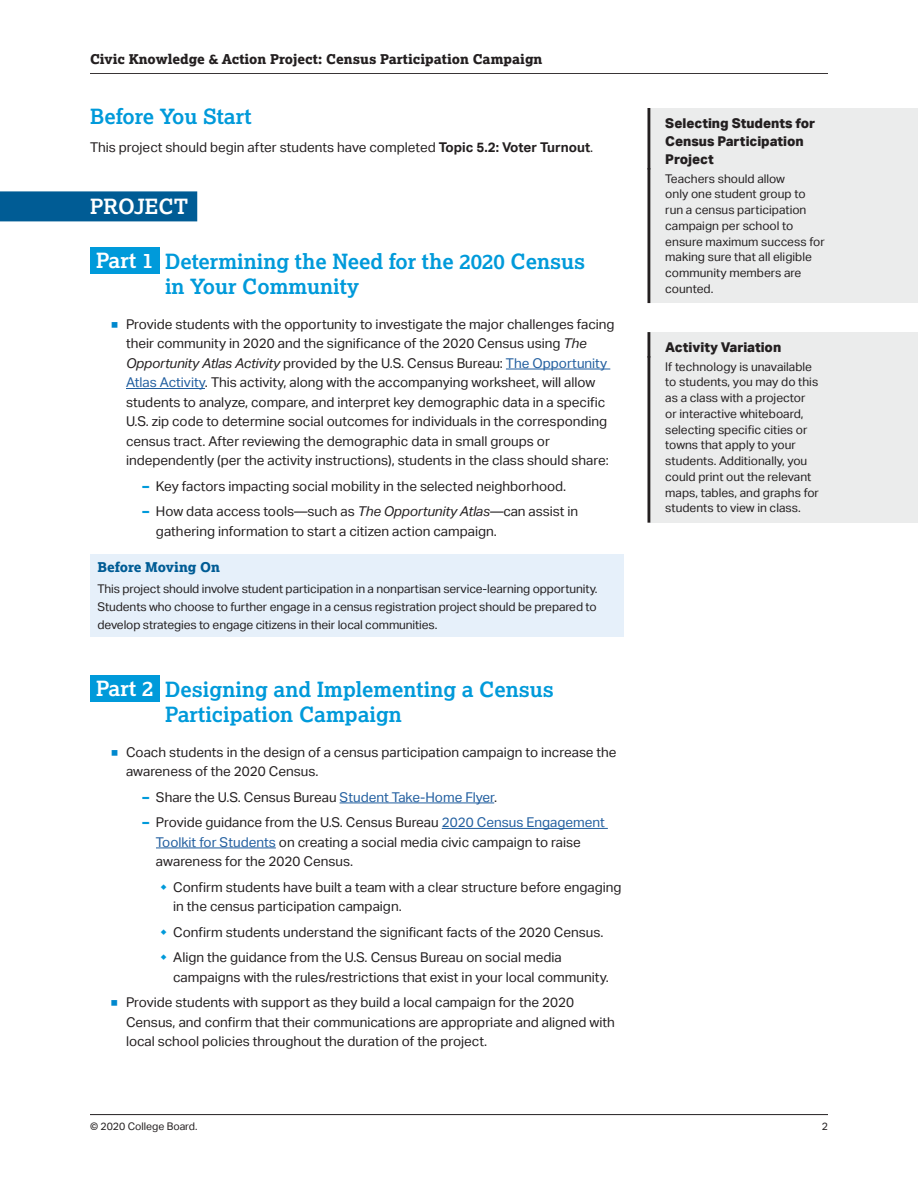
<style>
.page{position:relative;width:918px;height:1188px;background:#fff}
.page>*{position:absolute;margin:0;border:0;box-sizing:border-box;transform-origin:0 0}
.t1{font:700 21px/25.5px "Lexia";color:#009ada}
.t2{font:700 21px "Lexia";color:#fff}
.t3{font:13.5px/19.5px "Aktiv Grotesk";color:#231f20}
.t4{font:800 13.5px/18px "Aktiv Grotesk";color:#231f20}
.t5{font:800 13.5px "Lexia";color:#231f20}
.t6{font:800 13.5px "Lexia";color:#005c95}
.t7{font:12px/15.8px "Aktiv Grotesk";color:#231f20}
.t8{font:10.5px "Aktiv Grotesk";color:#231f20}
.s1{font-weight:700}
.s2{color:#fff}
.s3{font-size:12px;color:#0088ce}
.s4{font-style:italic}
.s5{color:#215e9f}
.s6{font-weight:800;color:#009ada}
</style>
<div class="page">
<div style="left:650px;top:108px;width:268px;height:195px;background:#ebecec"></div>
<div style="left:650px;top:332px;width:268px;height:191px;background:#ebecec"></div>
<div style="left:90px;top:554px;width:533px;height:82px;background:#e6f0fa"></div>
<hr style="left:647px;top:332px;width:3px;height:26px;background:#231f20">
<hr style="left:647px;top:356px;width:3px;height:167px;background:#231f20">
<hr style="left:647px;top:108px;width:3px;height:61px;background:#231f20">
<hr style="left:647px;top:168px;width:3px;height:135px;background:#231f20">
<hr style="left:90px;top:1114px;width:738px;height:1px;background:#231f20">
<hr style="left:506px;top:369px;width:104px;height:1px;background:#215e9f">
<hr style="left:126px;top:388px;width:79px;height:1px;background:#215e9f">
<hr style="left:340px;top:802px;width:154px;height:1px;background:#215e9f">
<hr style="left:442px;top:828px;width:166px;height:1px;background:#215e9f">
<hr style="left:156px;top:847px;width:120px;height:1px;background:#215e9f">
<hr style="left:90px;top:73px;width:738px;height:1px;background:#231f20">
<div style="left:0;top:191px;width:197px;height:30px;background:#005c95"></div>
<div style="left:90px;top:247px;width:69px;height:27px;background:#009ada"></div>
<div style="left:90px;top:675px;width:69px;height:27px;background:#009ada"></div>
<p class="t5" style="left:90px;top:51px;width:454px">Civic Knowledge &amp; Action Project: Census Participation Campaign</p>
<h2 class="t1" style="left:90px;top:103px;width:163px">Before You Start</h2>
<p class="t3" style="left:90px;top:138px;width:505px">This project should begin after students have completed <span class="s1">Topic 5.2: Voter Turnout</span>.</p>
<h2 class="t2" style="left:90px;top:193px;width:100px">PROJECT</h2>
<h3 class="t1" style="left:165px;top:248px;width:422px;text-indent:-69px"><span class="s2">Part 1</span> Determining the Need for the 2020 Census in Your Community</h3>
<p class="t3" style="left:126px;top:314px;width:490px;text-indent:-15px"><span class="s3">■</span> Provide students with the opportunity to investigate the major challenges facing their community in 2020 and the significance of the 2020 Census using <span class="s4">The Opportunity Atlas Activity</span> provided by the U.S. Census Bureau: <span class="s5">The Opportunity Atlas Activity</span>. This activity, along with the accompanying worksheet, will allow students to analyze, compare, and interpret key demographic data in a specific U.S. zip code to determine social outcomes for individuals in the corresponding census tract. After reviewing the demographic data in small groups or independently (per the activity instructions), students in the class should share:</p>
<p class="t3" style="left:142px;top:476px;width:425px"><span class="s6">–</span> Key factors impacting social mobility in the selected neighborhood.</p>
<p class="t3" style="left:156px;top:502px;width:424px;text-indent:-14px"><span class="s6">–</span> How data access tools—such as <span class="s4">The Opportunity Atlas</span>—can assist in gathering information to start a citizen action campaign.</p>
<h4 class="t6" style="left:98px;top:558px;width:124px">Before Moving On</h4>
<p class="t7" style="left:98px;top:580px;width:502px;line-height:18px;text-align:justify">This project should involve student participation in a nonpartisan service-learning opportunity.<br>Students who choose to further engage in a census registration project should be prepared to develop strategies to engage citizens in their local communities.</p>
<h3 class="t1" style="left:165px;top:676px;width:390px;text-indent:-69px"><span class="s2">Part 2</span> Designing and Implementing a Census<br>Participation Campaign</h3>
<p class="t3" style="left:126px;top:742px;width:492px;text-indent:-15px"><span class="s3">■</span> Coach students in the design of a census participation campaign to increase the awareness of the 2020 Census.</p>
<p class="t3" style="left:142px;top:787px;width:356px"><span class="s6">–</span> Share the U.S. Census Bureau <span class="s5">Student Take-Home Flyer</span>.</p>
<p class="t3" style="left:156px;top:813px;width:450px;text-indent:-14px"><span class="s6">–</span> Provide guidance from the U.S. Census Bureau <span class="s5">2020 Census Engagement<br>Toolkit for Students</span> on creating a social media civic campaign to raise awareness for the 2020 Census.</p>
<p class="t3" style="left:173px;top:877px;width:450px">Confirm students have built a team with a clear structure before engaging in the census participation campaign.</p>
<p class="t3" style="left:173px;top:922px;width:432px">Confirm students understand the significant facts of the 2020 Census.</p>
<p class="t3" style="left:173px;top:948px;width:437px">Align the guidance from the U.S. Census Bureau on social media campaigns with the rules/restrictions that exist in your local community.</p>
<p class="t3" style="left:126px;top:993px;width:490px;text-indent:-15px"><span class="s3">■</span> Provide students with support as they build a local campaign for the 2020<br>Census, and confirm that their communications are appropriate and aligned with local school policies throughout the duration of the project.</p>
<p class="t4" style="left:665px;top:114px;width:151px">Selecting Students for<br>Census Participation<br>Project</p>
<p class="t7" style="left:665px;top:171px;width:161px">Teachers should allow<br>only one student group to run a census participation campaign per school to ensure maximum success for making sure that all eligible community members are counted.</p>
<p class="t4" style="left:665px;top:338px;width:117px">Activity Variation</p>
<p class="t7" style="left:665px;top:359px;width:155px">If technology is unavailable to students, you may do this as a class with a projector or interactive whiteboard, selecting specific cities or towns that apply to your students. Additionally, you could print out the relevant maps, tables, and graphs for students to view in class.</p>
<p class="t8" style="left:90px;top:1120px;width:109px">© 2020 College Board.</p>
<p class="t8" style="left:822px;top:1120px;width:8px">2</p>
</div>
